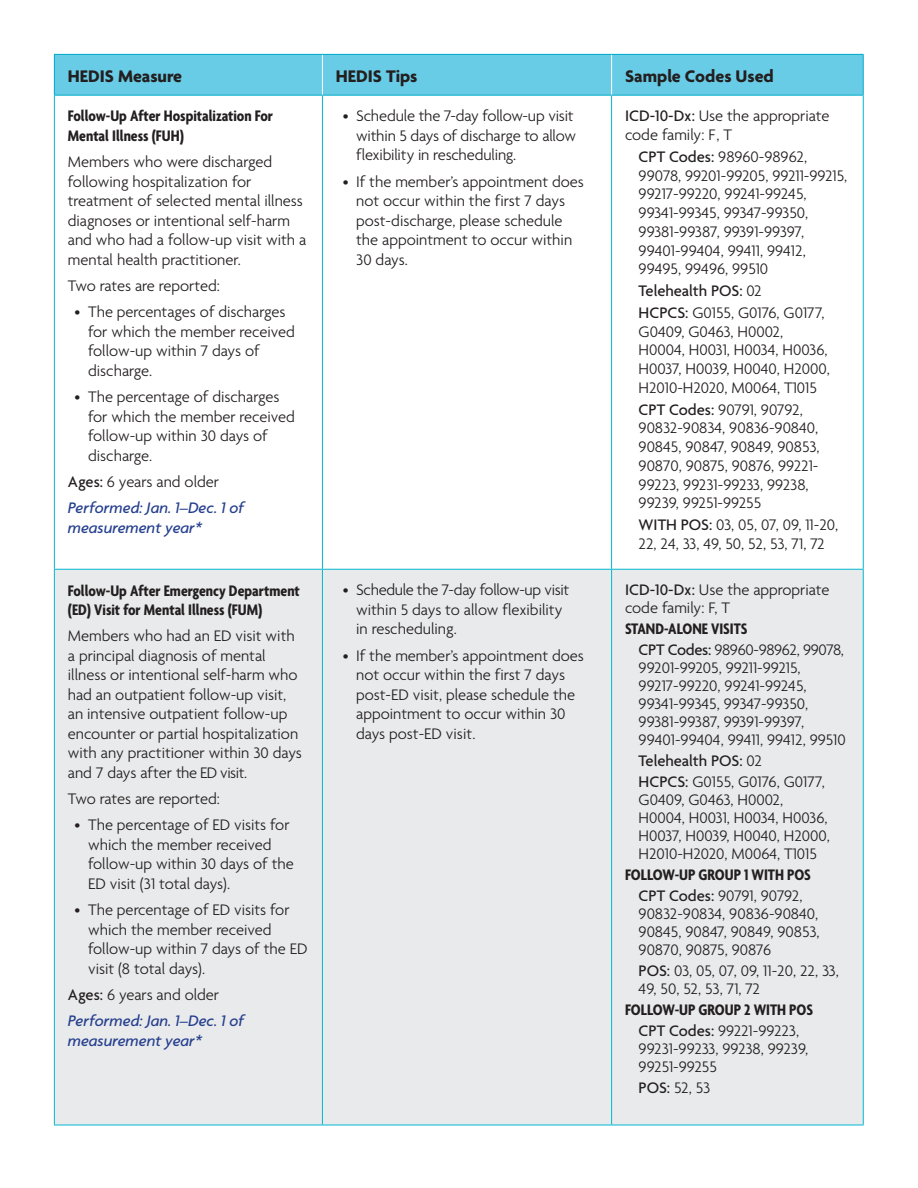
<style>
.page{position:relative;width:918px;height:1188px;background:#fff}
.page>*{position:absolute;margin:0;border:0;box-sizing:border-box;transform-origin:0 0}
.t1{font:700 18.15px "Agenda";color:#231f20}
.t2{font:300 16.5px/19.5px "Agenda";color:#231f20}
.t3{font:700 condensed 16.5px/19.5px "Agenda";color:#231f20}
.t4{font:italic 500 16.5px/26.2px "Agenda";color:#253f8e}
.t5{font:500 16.5px/21.8px "Agenda";color:#231f20}
.s1{font-style:normal;color:#231f20}
.s2{font-weight:300;font-style:normal;color:#231f20}
.s3{font-weight:500}
.s4{font-weight:300}
.s5{font-weight:700;font-stretch:condensed}
.s6{font-weight:500;font-stretch:normal}
.s7{font-weight:300;font-stretch:normal}
</style>
<div class="page">
<div style="left:54px;top:54px;width:268px;height:41px;background:#68cce6"></div>
<div style="left:322px;top:54px;width:290px;height:41px;background:#68cce6"></div>
<div style="left:612px;top:54px;width:251px;height:41px;background:#68cce6"></div>
<div style="left:54px;top:569px;width:268px;height:556px;background:#e9eaeb"></div>
<div style="left:322px;top:569px;width:290px;height:556px;background:#e9eaeb"></div>
<div style="left:612px;top:569px;width:251px;height:556px;background:#e9eaeb"></div>
<hr style="left:322px;top:55px;width:1px;height:40px;background:#fff">
<hr style="left:611px;top:55px;width:1px;height:40px;background:#fff">
<hr style="left:54px;top:54px;width:268px;height:1px;background:#00acc8">
<hr style="left:54px;top:55px;width:1px;height:40px;background:#00acc8">
<hr style="left:322px;top:54px;width:290px;height:1px;background:#00acc8">
<hr style="left:612px;top:54px;width:252px;height:1px;background:#00acc8">
<hr style="left:863px;top:55px;width:1px;height:40px;background:#00acc8">
<hr style="left:54px;top:95px;width:268px;height:1px;background:#00acc8">
<hr style="left:322px;top:95px;width:290px;height:1px;background:#00acc8">
<hr style="left:612px;top:95px;width:252px;height:1px;background:#00acc8">
<hr style="left:54px;top:570px;width:1px;height:555px;background:#01b8d0">
<hr style="left:322px;top:570px;width:1px;height:555px;background:#01b8d0">
<hr style="left:611px;top:570px;width:1px;height:555px;background:#01b8d0">
<hr style="left:863px;top:570px;width:1px;height:555px;background:#01b8d0">
<hr style="left:54px;top:96px;width:1px;height:473px;background:#01b8d0">
<hr style="left:322px;top:96px;width:1px;height:473px;background:#01b8d0">
<hr style="left:611px;top:96px;width:1px;height:473px;background:#01b8d0">
<hr style="left:863px;top:96px;width:1px;height:473px;background:#01b8d0">
<hr style="left:54px;top:569px;width:268px;height:1px;background:#01b8d0">
<hr style="left:322px;top:569px;width:290px;height:1px;background:#01b8d0">
<hr style="left:612px;top:569px;width:252px;height:1px;background:#01b8d0">
<hr style="left:54px;top:1125px;width:268px;height:1px;background:#01b8d0">
<hr style="left:322px;top:1125px;width:290px;height:1px;background:#01b8d0">
<hr style="left:612px;top:1125px;width:252px;height:1px;background:#01b8d0">
<p class="t1" style="left:68px;top:65px;width:116px">HEDIS Measure</p>
<p class="t1" style="left:336px;top:65px;width:83px">HEDIS Tips</p>
<p class="t1" style="left:625px;top:65px;width:150px">Sample Codes Used</p>
<p class="t3" style="left:68px;top:106px;width:207px">Follow-Up After Hospitalization For<br>Mental Illness (FUH)</p>
<p class="t2" style="left:68px;top:152px;width:240px">Members who were discharged following hospitalization for treatment of selected mental illness diagnoses or intentional self-harm and who had a follow-up visit with a mental health practitioner.</p>
<p class="t2" style="left:68px;top:276px;width:154px">Two rates are reported:</p>
<p class="t2" style="left:88px;top:302px;width:208px;text-indent:-13px">• The percentages of discharges for which the member received follow-up within 7 days of discharge.</p>
<p class="t2" style="left:88px;top:387px;width:208px;text-indent:-13px">• The percentage of discharges for which the member received follow-up within 30 days of discharge.</p>
<p class="t4" style="left:68px;top:468px;width:178px"><span class="s1">Ages:</span> <span class="s2">6 years and older<br></span>Performed: Jan. 1–Dec. 1 of</p>
<p class="t4" style="left:68px;top:514px;width:135px">measurement year*</p>
<p class="t2" style="left:356px;top:106px;width:221px;text-indent:-13px">• Schedule the 7-day follow-up visit within 5 days of discharge to allow flexibility in rescheduling.</p>
<p class="t2" style="left:356px;top:171px;width:229px;text-indent:-13px">• If the member’s appointment does not occur within the first 7 days post-discharge, please schedule the appointment to occur within<br>30 days.</p>
<p class="t2" style="left:625px;top:106px;width:206px;line-height:18.8px"><span class="s3">ICD-10-Dx:</span> Use the appropriate code family: F, T</p>
<p class="t2" style="left:639px;top:147px;width:210px;line-height:18.8px"><span class="s3">CPT Codes:</span> 98960-98962,<br>99078, 99201-99205, 99211-99215,<br>99217-99220, 99241-99245,<br>99341-99345, 99347-99350,<br>99381-99387, 99391-99397,<br>99401-99404, 99411, 99412,<br>99495, 99496, 99510</p>
<p class="t5" style="left:639px;top:280px;width:188px">Telehealth POS: <span class="s4">02<br></span>HCPCS: <span class="s4">G0155, G0176, G0177,</span></p>
<p class="t2" style="left:639px;top:322px;width:193px;line-height:18.8px">G0409, G0463, H0002,<br>H0004, H0031, H0034, H0036,<br>H0037, H0039, H0040, H2000,<br>H2010-H2020, M0064, T1015</p>
<p class="t2" style="left:639px;top:400px;width:183px;line-height:18.8px"><span class="s3">CPT Codes:</span> 90791, 90792,<br>90832-90834, 90836-90840,<br>90845, 90847, 90849, 90853,<br>90870, 90875, 90876, 99221-<br>99223, 99231-99233, 99238,<br>99239, 99251-99255</p>
<p class="t2" style="left:639px;top:515px;width:201px;line-height:18.8px"><span class="s3">WITH POS:</span> 03, 05, 07, 09, 11-20,<br>22, 24, 33, 49, 50, 52, 53, 71, 72</p>
<p class="t3" style="left:68px;top:580px;width:234px">Follow-Up After Emergency Department (ED) Visit for Mental Illness (FUM)</p>
<p class="t2" style="left:68px;top:626px;width:236px">Members who had an ED visit with a principal diagnosis of mental illness or intentional self-harm who had an outpatient follow-up visit, an intensive outpatient follow-up encounter or partial hospitalization with any practitioner within 30 days and 7 days after the ED visit.</p>
<p class="t2" style="left:68px;top:789px;width:154px">Two rates are reported:</p>
<p class="t2" style="left:88px;top:815px;width:207px;text-indent:-13px">• The percentage of ED visits for which the member received follow-up within 30 days of the<br>ED visit (31 total days).</p>
<p class="t2" style="left:88px;top:900px;width:221px;text-indent:-13px">• The percentage of ED visits for which the member received follow-up within 7 days of the ED visit (8 total days).</p>
<p class="t4" style="left:68px;top:981px;width:178px"><span class="s1">Ages:</span> <span class="s2">6 years and older<br></span>Performed: Jan. 1–Dec. 1 of</p>
<p class="t4" style="left:68px;top:1027px;width:135px">measurement year*</p>
<p class="t2" style="left:356px;top:580px;width:215px;text-indent:-13px">• Schedule the 7-day follow-up visit within 5 days to allow flexibility in rescheduling.</p>
<p class="t2" style="left:356px;top:645px;width:229px;text-indent:-13px">• If the member’s appointment does not occur within the first 7 days post-ED visit, please schedule the appointment to occur within 30 days post-ED visit.</p>
<p class="t2" style="left:625px;top:581px;width:206px;line-height:18px"><span class="s3">ICD-10-Dx:</span> Use the appropriate code family: F, T</p>
<p class="t2" style="left:639px;top:618px;width:207px;line-height:21px;text-indent:-13px"><span class="s5">STAND-ALONE VISITS<br></span><span class="s3">CPT Codes:</span> 98960-98962, 99078,</p>
<p class="t2" style="left:639px;top:659px;width:209px;line-height:18px">99201-99205, 99211-99215,<br>99217-99220, 99241-99245,<br>99341-99345, 99347-99350,<br>99381-99387, 99391-99397,<br>99401-99404, 99411, 99412, 99510</p>
<p class="t5" style="left:639px;top:750px;width:188px;line-height:21px">Telehealth POS: <span class="s4">02<br></span>HCPCS: <span class="s4">G0155, G0176, G0177,</span></p>
<p class="t2" style="left:639px;top:791px;width:193px;line-height:18px">G0409, G0463, H0002,<br>H0004, H0031, H0034, H0036,<br>H0037, H0039, H0040, H2000,<br>H2010-H2020, M0064, T1015</p>
<p class="t3" style="left:625px;top:864px;width:187px;line-height:21px;text-align:center">FOLLOW-UP GROUP 1 WITH POS<br><span class="s6">CPT Codes:</span> <span class="s7">90791, 90792,</span></p>
<p class="t2" style="left:639px;top:905px;width:183px;line-height:18px;text-align:justify">90832-90834, 90836-90840, 90845, 90847, 90849, 90853, 90870, 90875, 90876</p>
<p class="t2" style="left:639px;top:962px;width:202px;line-height:18px"><span class="s3">POS:</span> 03, 05, 07, 09, 11-20, 22, 33,<br>49, 50, 52, 53, 71, 72</p>
<p class="t3" style="left:625px;top:999px;width:189px;line-height:21px;text-align:center">FOLLOW-UP GROUP 2 WITH POS<br><span class="s6">CPT Codes:</span> <span class="s7">99221-99223,</span></p>
<p class="t2" style="left:639px;top:1040px;width:171px;line-height:18px">99231-99233, 99238, 99239,<br>99251-99255</p>
<p class="t2" style="left:639px;top:1078px;width:73px"><span class="s3">POS:</span> 52, 53</p>
</div>
